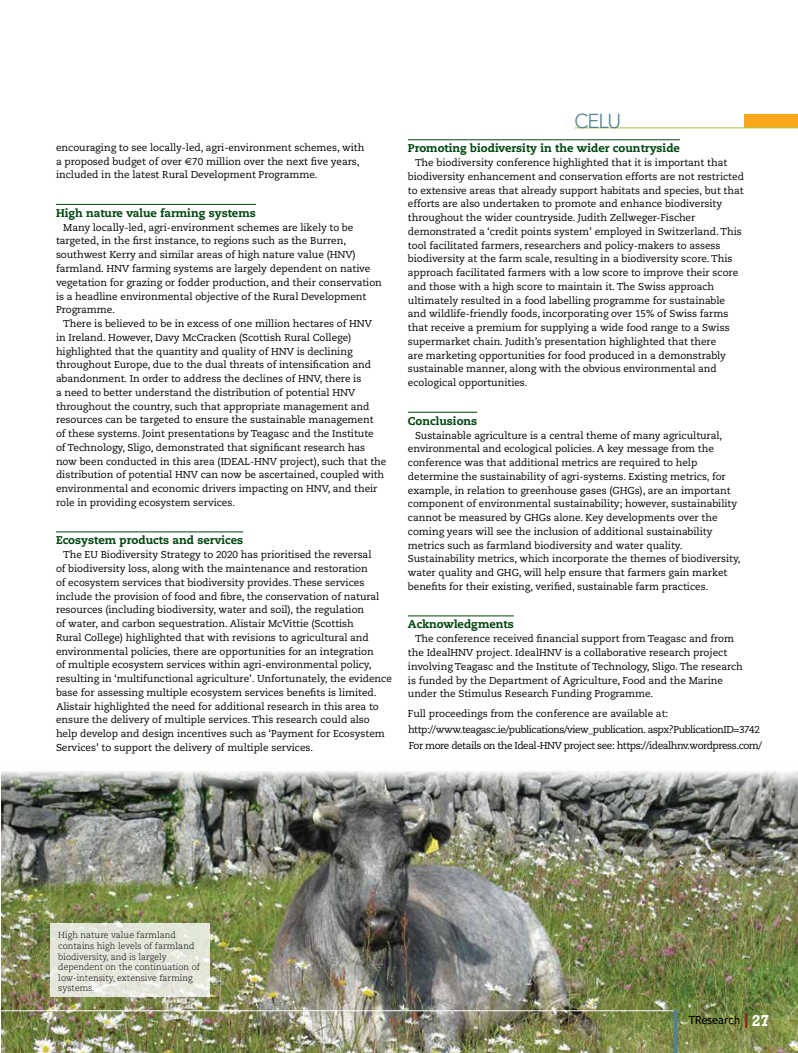
<style>
.page{position:relative;width:798px;height:1053px;background:#fff}
.page>*{position:absolute;margin:0;border:0;box-sizing:border-box;transform-origin:0 0}
.t1{font:300 20px "Avenir";color:#528095}
.t2{font:800 11.25px "Caecilia";color:#004710}
.t3{font:11.25px "Trebuchet MS";color:#000}
.t4{font:10px/13.8px "Caecilia";letter-spacing:-.005em;color:#000}
.t5{font:10px/16.1px "Caecilia";letter-spacing:-.045em;color:#000}
.t6{font:300 8.75px/10.6px "Caecilia";color:#000}
.s1{font-family:"Euro Sans"}
.s2{font-size:20px;color:#96171a}
.s3{font-family:"Rockwell";font-weight:700;font-size:16.25px;color:#528095}
</style>
<div class="page">
<div style="left:744px;top:114px;width:53px;height:14px;background:#faa61a"></div>
<hr style="left:574px;top:128px;width:223px;height:1px;background:#a6ce39">
<img style="left:1px;top:771px;width:796px;height:281px">
<hr style="left:0;top:1010px;width:673px;height:1px;background:#fff">
<svg style="left:673px;top:1010px;width:4px;height:42px"></svg>
<svg style="left:50px;top:923px;width:160px;height:73px;background:#e4e6db"></svg>
<hr style="left:56px;top:204px;width:200px;height:1px;background:#004710">
<hr style="left:56px;top:531px;width:187px;height:1px;background:#004710">
<hr style="left:408px;top:139px;width:271px;height:1px;background:#004710">
<hr style="left:408px;top:412px;width:69px;height:1px;background:#004710">
<hr style="left:408px;top:615px;width:105px;height:1px;background:#004710">
<p class="t4" style="left:56px;top:141px;width:310px">encouraging to see locally-led, agri-environment schemes, with a proposed budget of over <span class="s1">€</span>70 million over the next five years, included in the latest Rural Development Programme.</p>
<p class="t2" style="left:56px;top:206px;width:201px">High nature value farming systems</p>
<p class="t4" style="left:56px;top:220px;width:327px;text-indent:7px">Many locally-led, agri-environment schemes are likely to be targeted, in the first instance, to regions such as the Burren, southwest Kerry and similar areas of high nature value (HNV) farmland. HNV farming systems are largely dependent on native vegetation for grazing or fodder production, and their conservation is a headline environmental objective of the Rural Development Programme.</p>
<p class="t4" style="left:56px;top:317px;width:332px;text-indent:7px">There is believed to be in excess of one million hectares of HNV<br>in Ireland. However, Davy McCracken (Scottish Rural College) highlighted that the quantity and quality of HNV is declining throughout Europe, due to the dual threats of intensification and abandonment. In order to address the declines of HNV, there is<br>a need to better understand the distribution of potential HNV throughout the country, such that appropriate management and resources can be targeted to ensure the sustainable management<br>of these systems. Joint presentations by Teagasc and the Institute<br>of Technology, Sligo, demonstrated that significant research has now been conducted in this area (IDEAL-HNV project), such that the distribution of potential HNV can now be ascertained, coupled with environmental and economic drivers impacting on HNV, and their role in providing ecosystem services.</p>
<p class="t2" style="left:56px;top:533px;width:189px">Ecosystem products and services</p>
<p class="t4" style="left:56px;top:548px;width:337px;text-indent:7px">The EU Biodiversity Strategy to 2020 has prioritised the reversal<br>of biodiversity loss, along with the maintenance and restoration<br>of ecosystem services that biodiversity provides. These services include the provision of food and fibre, the conservation of natural resources (including biodiversity, water and soil), the regulation<br>of water, and carbon sequestration. Alistair McVittie (Scottish<br>Rural College) highlighted that with revisions to agricultural and environmental policies, there are opportunities for an integration<br>of multiple ecosystem services within agri-environmental policy, resulting in ‘multifunctional agriculture’. Unfortunately, the evidence base for assessing multiple ecosystem services benefits is limited.<br>Alistair highlighted the need for additional research in this area to ensure the delivery of multiple services. This research could also help develop and design incentives such as ‘Payment for Ecosystem Services’ to support the delivery of multiple services.</p>
<h1 class="t1" style="left:574px;top:109px;width:48px">CELU</h1>
<p class="t2" style="left:408px;top:141px;width:273px">Promoting biodiversity in the wider countryside</p>
<p class="t4" style="left:408px;top:156px;width:337px;text-indent:7px">The biodiversity conference highlighted that it is important that biodiversity enhancement and conservation efforts are not restricted to extensive areas that already support habitats and species, but that efforts are also undertaken to promote and enhance biodiversity throughout the wider countryside. Judith Zellweger-Fischer demonstrated a ‘credit points system’ employed in Switzerland. This tool facilitated farmers, researchers and policy-makers to assess biodiversity at the farm scale, resulting in a biodiversity score. This approach facilitated farmers with a low score to improve their score and those with a high score to maintain it. The Swiss approach ultimately resulted in a food labelling programme for sustainable and wildlife-friendly foods, incorporating over 15% of Swiss farms that receive a premium for supplying a wide food range to a Swiss supermarket chain. Judith’s presentation highlighted that there<br>are marketing opportunities for food produced in a demonstrably sustainable manner, along with the obvious environmental and ecological opportunities.</p>
<p class="t2" style="left:408px;top:414px;width:71px">Conclusions</p>
<p class="t4" style="left:408px;top:428px;width:334px;text-indent:7px">Sustainable agriculture is a central theme of many agricultural, environmental and ecological policies. A key message from the conference was that additional metrics are required to help determine the sustainability of agri-systems. Existing metrics, for example, in relation to greenhouse gases (GHGs), are an important component of environmental sustainability; however, sustainability cannot be measured by GHGs alone. Key developments over the coming years will see the inclusion of additional sustainability metrics such as farmland biodiversity and water quality.<br>Sustainability metrics, which incorporate the themes of biodiversity, water quality and GHG, will help ensure that farmers gain market benefits for their existing, verified, sustainable farm practices.</p>
<p class="t2" style="left:408px;top:617px;width:107px">Acknowledgments</p>
<p class="t4" style="left:408px;top:632px;width:336px;text-indent:7px">The conference received financial support from Teagasc and from the IdealHNV project. IdealHNV is a collaborative research project involving Teagasc and the Institute of Technology, Sligo. The research is funded by the Department of Agriculture, Food and the Marine under the Stimulus Research Funding Programme.</p>
<p class="t4" style="left:408px;top:707px;width:262px">Full proceedings from the conference are available at:</p>
<p class="t5" style="left:408px;top:721px;width:355px">http://www.teagasc.ie/publications/view_publication. aspx?PublicationID=3742<br>For more details on the Ideal-HNV project see: https://idealhnv.wordpress.com/</p>
<p class="t6" style="left:58px;top:930px;width:143px">High nature value farmland contains high levels of farmland biodiversity, and is largely dependent on the continuation of low-intensity, extensive farming systems.</p>
<p class="t3" style="left:688px;top:1013px;width:82px">TResearch <span class="s2">I</span> <span class="s3">27</span></p>
</div>
